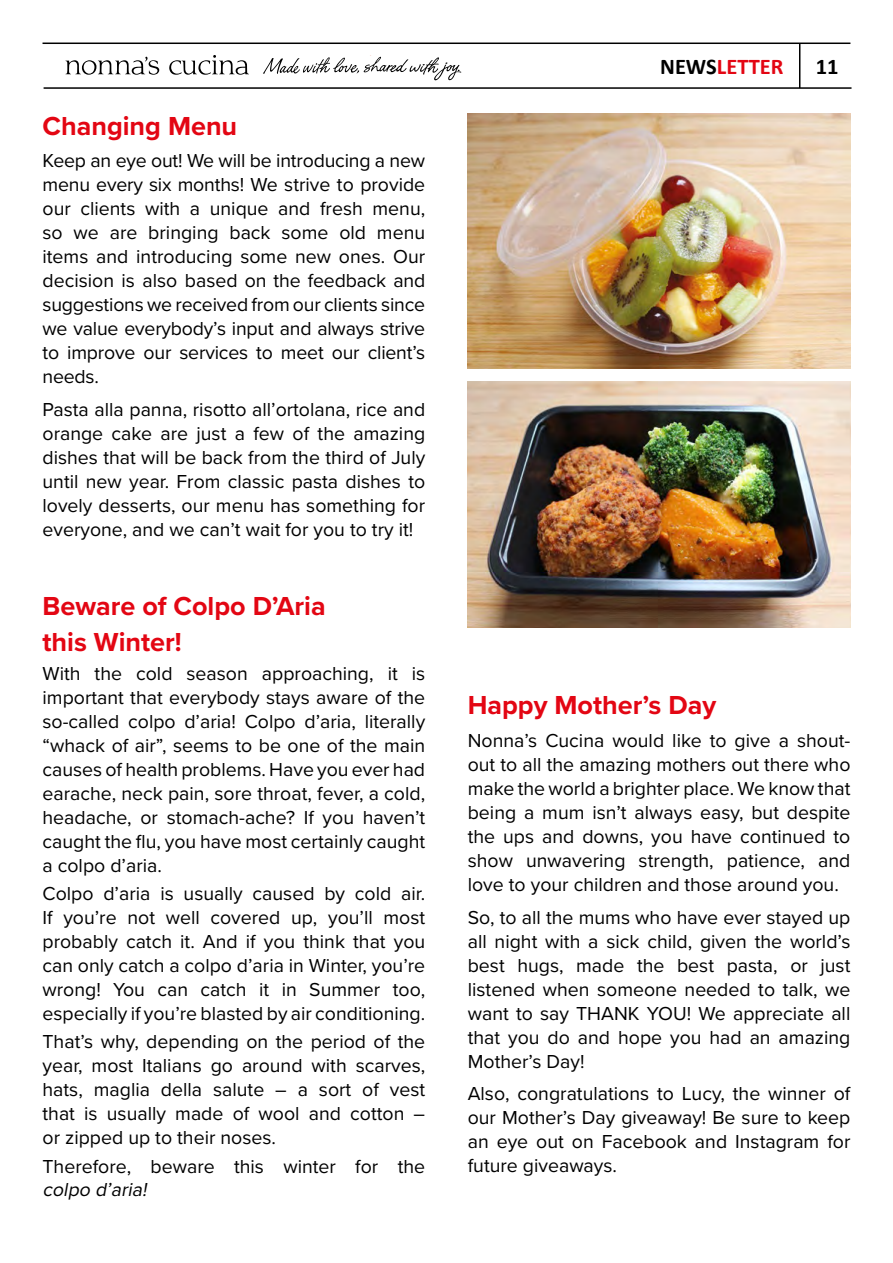
<style>
.page{position:relative;width:893px;height:1263px;background:#fff}
.page>*{position:absolute;margin:0;border:0;box-sizing:border-box;transform-origin:0 0}
.t1{font:700 27px/36px "Proxima Nova";color:#e30613}
.t2{font:700 22.5px "Calibri";color:#e30613}
.t3{font:700 22.5px "Calibri";color:#000}
.t4{font:19.5px/24px "Proxima Nova";color:#000;text-align:justify}
.t5{font:italic 19.5px "Proxima Nova";color:#000}
.s1{color:#000}
</style>
<div class="page">
<hr style="left:44px;top:87px;width:807px;height:2px;background:#000">
<hr style="left:43px;top:43px;width:807px;height:1px;background:#000">
<hr style="left:799px;top:44px;width:1px;height:44px;background:#000">
<svg style="left:263px;top:55px;width:198px;height:26px"></svg>
<svg style="left:65px;top:56px;width:95px;height:19px"></svg>
<svg style="left:169px;top:55px;width:80px;height:20px"></svg>
<img style="left:468px;top:113px;width:382px;height:256px">
<img style="left:468px;top:381px;width:382px;height:247px">
<h1 class="t1" style="left:43px;top:107px;width:196px">Changing Menu</h1>
<p class="t4" style="left:43px;top:148px;width:384px">Keep an eye out! We will be introducing a new menu every six months! We strive to provide our clients with a unique and fresh menu, so we are bringing back some old menu items and introducing some new ones. Our decision is also based on the feedback and suggestions we received from our clients since we value everybody’s input and always strive to improve our services to meet our client’s needs.</p>
<p class="t4" style="left:43px;top:396px;width:384px">Pasta alla panna, risotto all’ortolana, rice and orange cake are just a few of the amazing dishes that will be back from the third of July until new year. From classic pasta dishes to lovely desserts, our menu has something for everyone, and we can’t wait for you to try it!</p>
<h1 class="t1" style="left:43px;top:588px;width:285px">Beware of Colpo D’Aria this Winter!</h1>
<p class="t4" style="left:43px;top:660px;width:384px">With the cold season approaching, it is important that everybody stays aware of the so-called colpo d’aria! Colpo d’aria, literally “whack of air”, seems to be one of the main causes of health problems. Have you ever had earache, neck pain, sore throat, fever, a cold, headache, or stomach-ache? If you haven’t caught the flu, you have most certainly caught a colpo d’aria.</p>
<p class="t4" style="left:43px;top:880px;width:384px">Colpo d’aria is usually caused by cold air.<br>If you’re not well covered up, you’ll most probably catch it. And if you think that you can only catch a colpo d’aria in Winter, you’re wrong! You can catch it in Summer too, especially if you’re blasted by air conditioning.</p>
<p class="t4" style="left:43px;top:1029px;width:384px">That’s why, depending on the period of the year, most Italians go around with scarves, hats, maglia della salute – a sort of vest that is usually made of wool and cotton – or zipped up to their noses.</p>
<p class="t4" style="left:43px;top:1153px;width:384px">Therefore, beware this winter for the</p>
<p class="t5" style="left:43px;top:1175px;width:110px">colpo d’aria!</p>
<p class="t2" style="left:660px;top:53px;width:125px"><span class="s1">NEWS</span>LETTER</p>
<p class="t3" style="left:816px;top:53px;width:24px">11</p>
<h1 class="t1" style="left:468px;top:687px;width:250px">Happy Mother’s Day</h1>
<p class="t4" style="left:468px;top:728px;width:384px">Nonna’s Cucina would like to give a shout&shy;out to all the amazing mothers out there who make the world a brighter place. We know that being a mum isn’t always easy, but despite the ups and downs, you have continued to show unwavering strength, patience, and love to your children and those around you.</p>
<p class="t4" style="left:468px;top:904px;width:384px">So, to all the mums who have ever stayed up all night with a sick child, given the world’s best hugs, made the best pasta, or just listened when someone needed to talk, we want to say THANK YOU! We appreciate all that you do and hope you had an amazing Mother’s Day!</p>
<p class="t4" style="left:468px;top:1081px;width:384px">Also, congratulations to Lucy, the winner of our Mother’s Day giveaway! Be sure to keep an eye out on Facebook and Instagram for future giveaways.</p>
</div>
